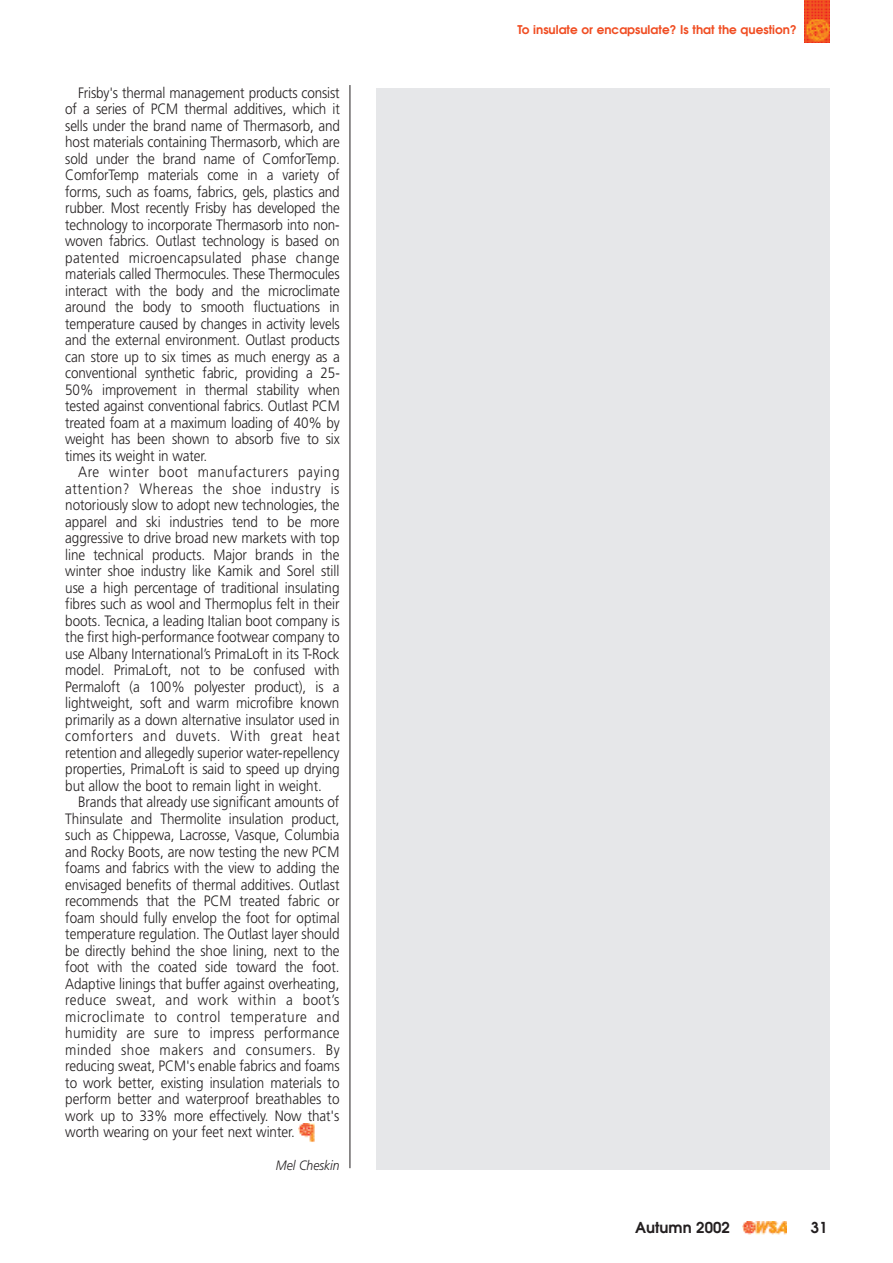
<style>
.page{position:relative;width:893px;height:1263px;background:#fff}
.page>*{position:absolute;margin:0;border:0;box-sizing:border-box;transform-origin:0 0}
.t1{font:300 15px/16.5px "Frutiger";letter-spacing:-.005em;color:#231f20;text-align:justify;scale:.9 1}
.t2{font:600 15px "Avant Garde";color:#231f20}
.t3{font:italic 300 13.5px "Frutiger";color:#231f20;scale:.9 1}
.t4{font:600 12px "Avant Garde";color:#f04d22}
</style>
<div class="page">
<img style="left:299px;top:1123px;width:16px;height:19px">
<img style="left:742px;top:1221px;width:44px;height:14px">
<img style="left:804px;top:0;width:25px;height:43px">
<hr style="left:350px;top:85px;width:1px;height:1083px;background:#231f20">
<div style="left:377px;top:88px;width:453px;height:1082px;background:#e6e7e9"></div>
<p class="t1" style="left:65px;top:85px;width:307px;text-indent:13px">Frisby's thermal management products consist of a series of PCM thermal additives, which it sells under the brand name of Thermasorb, and host materials containing Thermasorb, which are sold under the brand name of ComforTemp.<br>ComforTemp materials come in a variety of forms, such as foams, fabrics, gels, plastics and rubber. Most recently Frisby has developed the technology to incorporate Thermasorb into non&shy;woven fabrics. Outlast technology is based on patented microencapsulated phase change materials called Thermocules. These Thermocules interact with the body and the microclimate around the body to smooth fluctuations in temperature caused by changes in activity levels and the external environment. Outlast products can store up to six times as much energy as a conventional synthetic fabric, providing a 25- 50% improvement in thermal stability when tested against conventional fabrics. Outlast PCM treated foam at a maximum loading of 40% by weight has been shown to absorb five to six times its weight in water.</p>
<p class="t1" style="left:65px;top:465px;width:307px;text-indent:13px">Are winter boot manufacturers paying attention? Whereas the shoe industry is notoriously slow to adopt new technologies, the apparel and ski industries tend to be more aggressive to drive broad new markets with top line technical products. Major brands in the winter shoe industry like Kamik and Sorel still use a high percentage of traditional insulating fibres such as wool and Thermoplus felt in their boots. Tecnica, a leading Italian boot company is the first high-performance footwear company to use Albany International’s PrimaLoft in its T-Rock model. PrimaLoft, not to be confused with Permaloft (a 100% polyester product), is a lightweight, soft and warm microfibre known primarily as a down alternative insulator used in comforters and duvets. With great heat retention and allegedly superior water-repellency properties, PrimaLoft is said to speed up drying but allow the boot to remain light in weight.</p>
<p class="t1" style="left:65px;top:795px;width:306px;text-indent:13px">Brands that already use significant amounts of Thinsulate and Thermolite insulation product, such as Chippewa, Lacrosse, Vasque, Columbia and Rocky Boots, are now testing the new PCM foams and fabrics with the view to adding the envisaged benefits of thermal additives. Outlast recommends that the PCM treated fabric or foam should fully envelop the foot for optimal temperature regulation. The Outlast layer should be directly behind the shoe lining, next to the foot with the coated side toward the foot.<br>Adaptive linings that buffer against overheating, reduce sweat, and work within a boot’s microclimate to control temperature and humidity are sure to impress performance minded shoe makers and consumers. By reducing sweat, PCM's enable fabrics and foams to work better, existing insulation materials to perform better and waterproof breathables to work up to 33% more effectively. Now that's worth wearing on your feet next winter.</p>
<p class="t3" style="left:276px;top:1160px;width:72px">Mel Cheskin</p>
<p class="t4" style="left:517px;top:23px;width:281px">To insulate or encapsulate? Is that the question?</p>
<p class="t2" style="left:635px;top:1219px;width:96px">Autumn 2002</p>
<p class="t2" style="left:811px;top:1219px;width:18px">31</p>
</div>
